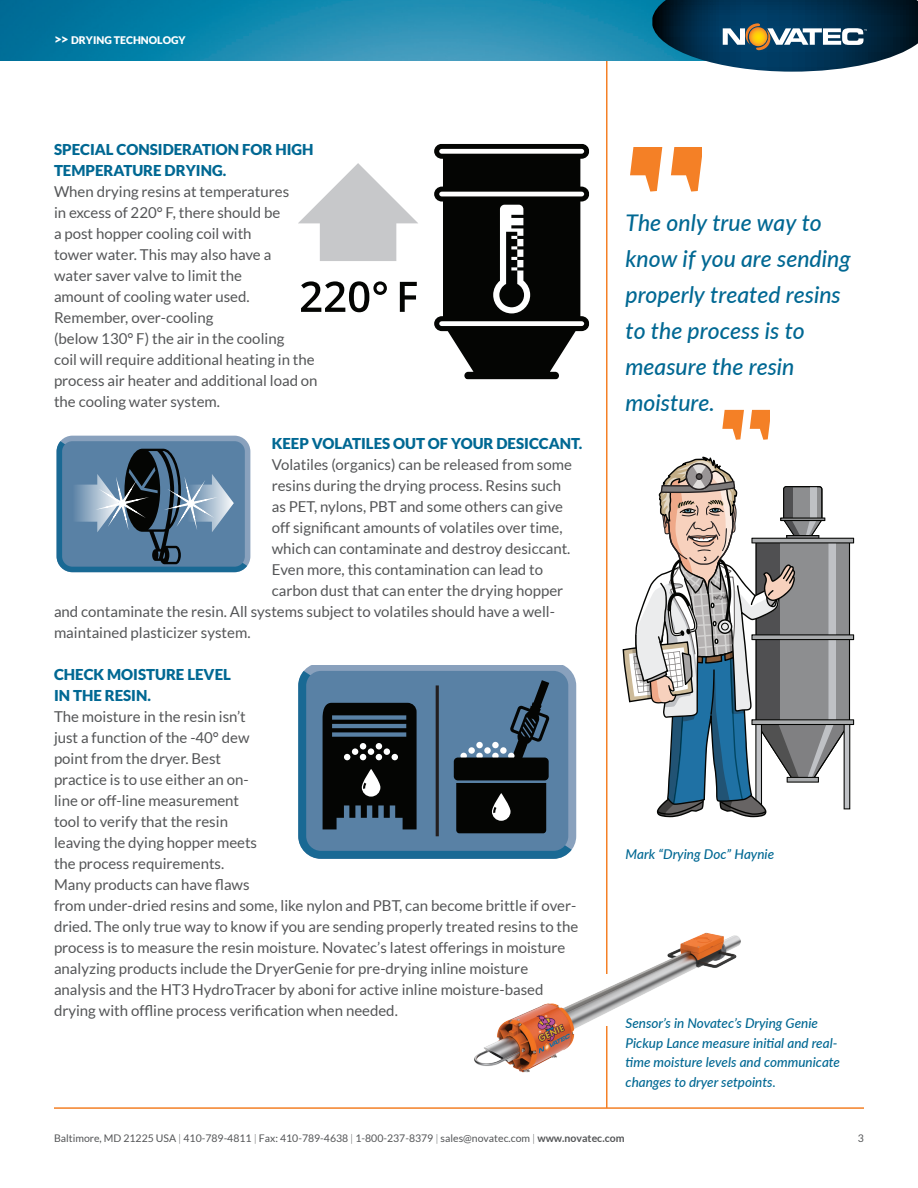
<style>
.page{position:relative;width:918px;height:1188px;background:#fff}
.page>*{position:absolute;margin:0;border:0;box-sizing:border-box;transform-origin:0 0}
.t1{font:285.6px "Air Americana";color:#f48026}
.t2{font:191.4px "Air Americana";color:#f48026}
.Styles_for_Word_RTF{font:italic 500 22.95px/36px "Lato";color:#006893}
.t3{font:15px/21px "Lato";color:#545557}
.t4{font:900 15px/21px "Lato";color:#006893}
.t5{font:italic 500 13.5px/19.5px "Lato";color:#006893}
.t6{font:10.5px "Lato";color:#545557}
.text{font:900 10.5px "Lato";color:#fff}
.s1{font-size:13.5px}
.s2{font-weight:300}
.s3{font-weight:700}
</style>
<div class="page">
<hr style="left:606px;top:61px;width:2px;height:1047px;background:#f48026">
<hr style="left:54px;top:1107px;width:810px;height:2px;background:#f48026">
<img style="left:0;top:0;width:652px;height:61px">
<svg style="left:652px;top:0;width:266px;height:72px;background:#30566c"></svg>
<svg style="left:434px;top:144px;width:155px;height:235px"></svg>
<svg style="left:298px;top:163px;width:120px;height:98px"></svg>
<svg style="left:301px;top:281px;width:86px;height:31px"></svg>
<svg style="left:400px;top:282px;width:17px;height:30px"></svg>
<div style="left:57px;top:436px;width:193px;height:136px;background:#89a1bd;border-radius:16px"></div>
<svg style="left:57px;top:441px;width:190px;height:131px;background:#577996"></svg>
<div style="left:304px;top:665px;width:272px;height:184px;background:#89a1bd"></div>
<svg style="left:298px;top:671px;width:274px;height:188px;background:#387aa0"></svg>
<div style="left:306px;top:671px;width:262px;height:180px;background:#5981a5;border-radius:15px"></div>
<div style="left:454px;top:758px;width:95px;height:22px;background:#040503;border-radius:4px"></div>
<svg style="left:457px;top:680px;width:93px;height:93px"></svg>
<hr style="left:436px;top:685px;width:3px;height:151px;background:#231f20">
<svg style="left:456px;top:783px;width:90px;height:50px;background:#161715"></svg>
<svg style="left:323px;top:703px;width:94px;height:126px;background:#1f272c"></svg>
<svg style="left:623px;top:457px;width:231px;height:361px"></svg>
<img style="left:474px;top:885px;width:267px;height:221px">
<p class="text" style="left:54px;top:34px;width:133px"><span class="s1">&gt;&gt;</span> DRYING TECHNOLOGY</p>
<p class="t4" style="left:54px;top:138px;width:261px">SPECIAL CONSIDERATION FOR HIGH<br>TEMPERATURE DRYING.</p>
<p class="t3" style="left:54px;top:181px;width:265px">When drying resins at temperatures<br>in excess of 220° F, there should be<br>a post hopper cooling coil with<br>tower water. This may also have a<br>water saver valve to limit the<br>amount of cooling water used.<br>Remember, over-cooling<br>(below 130° F) the air in the cooling<br>coil will require additional heating in the process air heater and additional load on the cooling water system.</p>
<p class="t4" style="left:272px;top:432px;width:312px">KEEP VOLATILES OUT OF YOUR DESICCANT.</p>
<p class="t3" style="left:272px;top:454px;width:302px">Volatiles (organics) can be released from some</p>
<p class="t3" style="left:272px;top:475px;width:291px">resins during the drying process. Resins such</p>
<p class="t3" style="left:272px;top:496px;width:293px">as PET, nylons, PBT and some others can give</p>
<p class="t3" style="left:272px;top:517px;width:292px">off significant amounts of volatiles over time,</p>
<p class="t3" style="left:272px;top:538px;width:300px">which can contaminate and destroy desiccant.</p>
<p class="t3" style="left:272px;top:559px;width:273px">Even more, this contamination can lead to</p>
<p class="t3" style="left:272px;top:580px;width:293px">carbon dust that can enter the drying hopper</p>
<p class="t3" style="left:54px;top:601px;width:502px">and contaminate the resin. All systems subject to volatiles should have a well-</p>
<p class="t3" style="left:54px;top:622px;width:198px">maintained plasticizer system.</p>
<p class="t4" style="left:54px;top:663px;width:178px">CHECK MOISTURE LEVEL<br>IN THE RESIN.</p>
<p class="t3" style="left:54px;top:706px;width:526px">The moisture in the resin isn’t<br>just a function of the -40° dew<br>point from the dryer. Best<br>practice is to use either an on-<br>line or off-line measurement<br>tool to verify that the resin<br>leaving the dying hopper meets<br>the process requirements.<br>Many products can have flaws<br>from under-dried resins and some, like nylon and PBT, can become brittle if over&shy;dried. The only true way to know if you are sending properly treated resins to the process is to measure the resin moisture. Novatec’s latest offerings in moisture analyzing products include the DryerGenie for pre-drying inline moisture analysis and the HT3 HydroTracer by aboni for active inline moisture-based drying with offline process verification when needed.</p>
<p class="t1" style="left:609px;top:119px;width:95px">"</p>
<p class="Styles_for_Word_RTF" style="left:626px;top:204px;width:227px">The only true way to know if you are sending properly treated resins to the process is to measure the resin</p>
<p class="Styles_for_Word_RTF" style="left:626px;top:384px;width:91px">moisture.</p>
<p class="t2" style="left:708px;top:391px;width:64px">"</p>
<p class="t5" style="left:626px;top:844px;width:150px">Mark “Drying Doc” Haynie</p>
<p class="t5" style="left:626px;top:1013px;width:216px">Sensor’s in Novatec’s Drying Genie Pickup Lance measure initial and real&shy;time moisture levels and communicate changes to dryer setpoints.</p>
<p class="t6" style="left:54px;top:1133px;width:572px">Baltimore, MD 21225 USA <span class="s2">|</span> 410-789-4811 <span class="s2">|</span> Fax: 410-789-4638 <span class="s2">|</span> 1-800-237-8379 <span class="s2">|</span> sales@novatec.com <span class="s2">|</span> <span class="s3">www.novatec.com</span></p>
<p class="t6" style="left:858px;top:1133px;width:8px">3</p>
</div>
